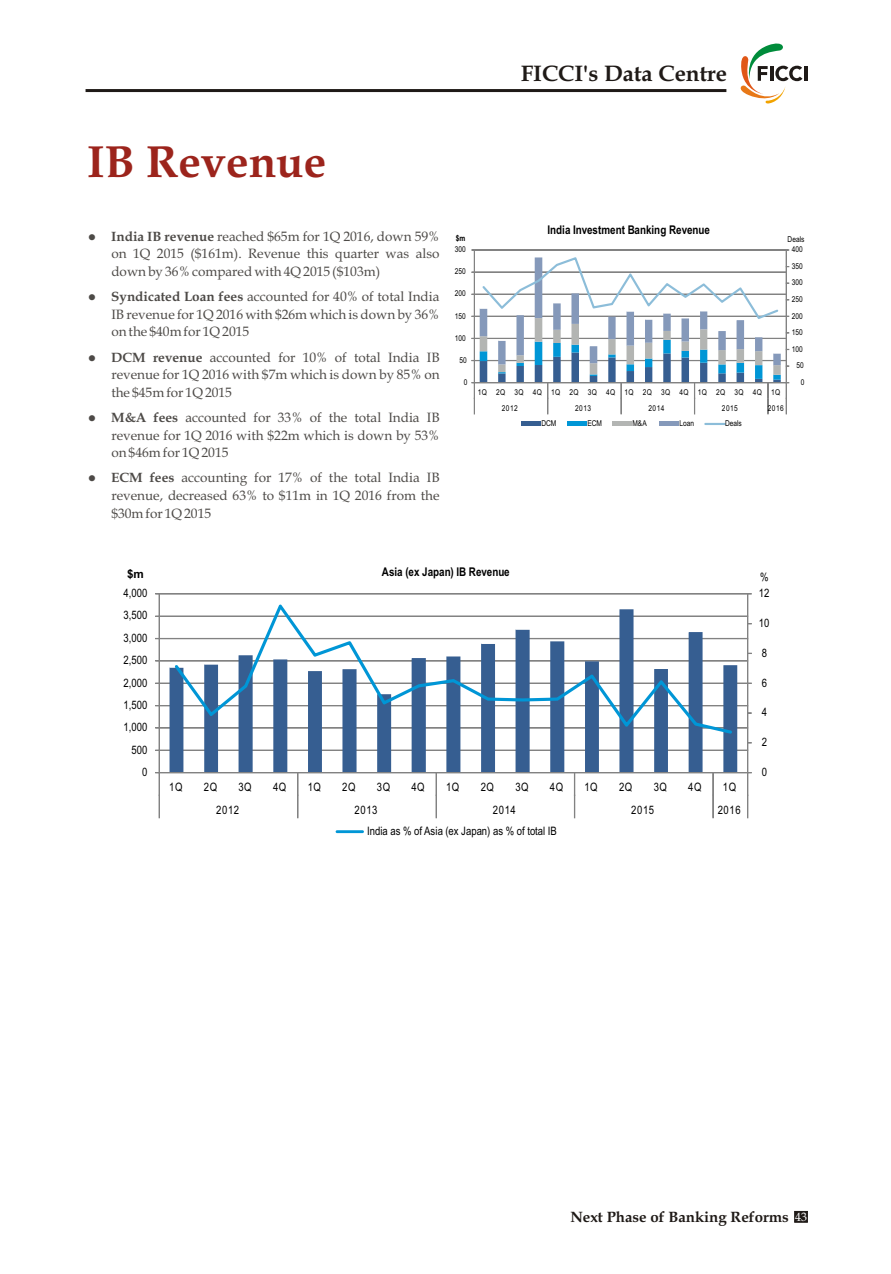
<style>
.page{position:relative;width:891px;height:1274px;background:#fff}
.page>*{position:absolute;margin:0;border:0;box-sizing:border-box;transform-origin:0 0}
.t1{font:700 45px "Book Antiqua";color:#9c241c}
.t2{font:700 22.5px "Book Antiqua";color:#1f1a17}
.t3{font:700 15px "Book Antiqua";color:#1f1a17}
.t4{font:13.5px/17.5px "Book Antiqua";color:#4d4a47;text-align:justify}
.t5{font:700 12px "Arial Narrow";color:#000}
.t6{font:11.55px "Arial Narrow";color:#000}
.t7{font:700 11.55px "Arial";color:#000}
.t8{font:8.1px "Arial Narrow";color:#000}
.t9{font:8.1px/15.6px "Arial Narrow";letter-spacing:.045em;color:#000}
.t10{font:700 8.1px "Arial Narrow";color:#000}
.s1{font-weight:700}
.s2{font-weight:400;font-size:12px;color:#fff}
</style>
<div class="page">
<svg style="left:740px;top:43px;width:62px;height:61px"></svg>
<svg style="left:804px;top:66px;width:3px;height:15px"></svg>
<hr style="left:85px;top:89px;width:641px;height:3px;background:#1f1a17">
<div style="left:474px;top:250px;width:312px;height:1px;background:#e0e0e0;border:1px solid #828282"></div>
<hr style="left:785px;top:250px;width:1px;height:133px;background:#e0e0e0">
<div style="left:474px;top:250px;width:1px;height:133px;background:#e0e0e0;border:1px solid #828282"></div>
<svg style="left:471px;top:257px;width:317px;height:157px"></svg>
<div style="left:521px;top:421px;width:19px;height:5px;background:#365e91"></div>
<div style="left:567px;top:421px;width:19px;height:5px;background:#0096d6"></div>
<div style="left:612px;top:421px;width:19px;height:5px;background:#b3b5b3"></div>
<div style="left:659px;top:421px;width:19px;height:5px;background:#8599ba"></div>
<hr style="left:704px;top:423px;width:21px;height:2px;background:#8cbdd9">
<hr style="left:159px;top:749px;width:588px;height:1px;background:#e0e0e0">
<div style="left:159px;top:727px;width:588px;height:1px;background:#e0e0e0;border:1px solid #828282"></div>
<div style="left:159px;top:705px;width:588px;height:1px;background:#e0e0e0;border:1px solid #828282"></div>
<hr style="left:159px;top:682px;width:588px;height:1px;background:#e0e0e0">
<div style="left:159px;top:660px;width:588px;height:1px;background:#e0e0e0;border:1px solid #828282"></div>
<div style="left:159px;top:638px;width:588px;height:1px;background:#e0e0e0;border:1px solid #828282"></div>
<hr style="left:159px;top:615px;width:588px;height:1px;background:#e0e0e0">
<div style="left:159px;top:593px;width:588px;height:1px;background:#e0e0e0;border:1px solid #828282"></div>
<svg style="left:170px;top:615px;width:567px;height:157px"></svg>
<div style="left:747px;top:593px;width:1px;height:179px;background:#e0e0e0;border:1px solid #828282"></div>
<div style="left:159px;top:593px;width:1px;height:179px;background:#e0e0e0;border:1px solid #828282"></div>
<div style="left:159px;top:772px;width:588px;height:1px;background:#e0e0e0;border:1px solid #828282"></div>
<svg style="left:155px;top:772px;width:5px;height:45px"></svg>
<svg style="left:297px;top:772px;width:1px;height:45px"></svg>
<svg style="left:436px;top:772px;width:1px;height:45px"></svg>
<svg style="left:574px;top:772px;width:1px;height:45px"></svg>
<svg style="left:712px;top:772px;width:1px;height:45px"></svg>
<svg style="left:747px;top:772px;width:4px;height:45px"></svg>
<svg style="left:175px;top:604px;width:556px;height:129px"></svg>
<hr style="left:335px;top:830px;width:29px;height:3px;background:#0096d6">
<svg style="left:794px;top:1210px;width:13px;height:12px"></svg>
<h2 class="t2" style="left:520px;top:65px;width:208px">FICCI's Data Centre</h2>
<h1 class="t1" style="left:87px;top:145px;width:240px">IB Revenue</h1>
<p class="t4" style="left:111px;top:229px;width:329px;text-indent:-23px">●<span class="s1">India IB revenue</span> reached $65m for 1Q 2016, down 59% on 1Q 2015 ($161m). Revenue this quarter was also down by 36% compared with 4Q 2015 ($103m)</p>
<p class="t4" style="left:111px;top:289px;width:329px;text-indent:-23px">●<span class="s1">Syndicated Loan fees</span> accounted for 40% of total India IB revenue for 1Q 2016 with $26m which is down by 36% on the $40m for 1Q 2015</p>
<p class="t4" style="left:111px;top:350px;width:329px;text-indent:-23px">●<span class="s1">DCM revenue</span> accounted for 10% of total India IB revenue for 1Q 2016 with $7m which is down by 85% on the $45m for 1Q 2015</p>
<p class="t4" style="left:111px;top:410px;width:329px;text-indent:-23px">●<span class="s1">M&amp;A fees</span> accounted for 33% of the total India IB revenue for 1Q 2016 with $22m which is down by 53% on $46m for 1Q 2015</p>
<p class="t4" style="left:111px;top:470px;width:329px;text-indent:-23px">●<span class="s1">ECM fees</span> accounting for 17% of the total India IB revenue, decreased 63% to $11m in 1Q 2016 from the $30m for 1Q 2015</p>
<p class="t5" style="left:547px;top:225px;width:164px">India Investment Banking Revenue</p>
<p class="t10" style="left:455px;top:235px;width:11px">$m</p>
<p class="t8" style="left:787px;top:235px;width:18px">Deals</p>
<p class="t8" style="left:455px;top:246px;width:13px">300</p>
<p class="t8" style="left:791px;top:246px;width:13px">400</p>
<p class="t8" style="left:455px;top:268px;width:13px">250</p>
<p class="t8" style="left:791px;top:263px;width:13px">350</p>
<p class="t8" style="left:791px;top:279px;width:13px">300</p>
<p class="t8" style="left:455px;top:290px;width:13px">200</p>
<p class="t8" style="left:791px;top:296px;width:13px">250</p>
<p class="t8" style="left:455px;top:312px;width:13px">150</p>
<p class="t8" style="left:791px;top:312px;width:13px">200</p>
<p class="t8" style="left:455px;top:335px;width:13px">100</p>
<p class="t8" style="left:791px;top:329px;width:13px">150</p>
<p class="t8" style="left:791px;top:346px;width:13px">100</p>
<p class="t8" style="left:459px;top:357px;width:9px">50</p>
<p class="t8" style="left:796px;top:362px;width:9px">50</p>
<p class="t8" style="left:463px;top:379px;width:5px">0</p>
<p class="t8" style="left:800px;top:379px;width:5px">0</p>
<p class="t9" style="left:501px;top:385px;width:280px;text-indent:-24px">1Q 2Q 3Q 4Q 1Q 2Q 3Q 4Q 1Q 2Q 3Q 4Q 1Q 2Q 3Q 4Q 1Q<br>2012</p>
<p class="t8" style="left:575px;top:405px;width:17px">2013</p>
<p class="t8" style="left:648px;top:405px;width:17px">2014</p>
<p class="t8" style="left:721px;top:405px;width:17px">2015</p>
<p class="t8" style="left:767px;top:405px;width:17px">2016</p>
<p class="t8" style="left:541px;top:420px;width:17px">DCM</p>
<p class="t8" style="left:587px;top:420px;width:16px">ECM</p>
<p class="t8" style="left:632px;top:420px;width:16px">M&amp;A</p>
<p class="t8" style="left:679px;top:420px;width:16px">Loan</p>
<p class="t8" style="left:724px;top:420px;width:18px">Deals</p>
<p class="t5" style="left:382px;top:567px;width:129px">Asia (ex Japan) IB Revenue</p>
<p class="t7" style="left:127px;top:570px;width:18px">$m</p>
<p class="t6" style="left:759px;top:573px;width:10px">%</p>
<p class="t6" style="left:124px;top:588px;width:25px">4,000</p>
<p class="t6" style="left:124px;top:611px;width:25px">3,500</p>
<p class="t6" style="left:124px;top:633px;width:25px">3,000</p>
<p class="t6" style="left:124px;top:655px;width:25px">2,500</p>
<p class="t6" style="left:124px;top:678px;width:25px">2,000</p>
<p class="t6" style="left:124px;top:700px;width:25px">1,500</p>
<p class="t6" style="left:124px;top:722px;width:25px">1,000</p>
<p class="t6" style="left:131px;top:745px;width:17px">500</p>
<p class="t6" style="left:142px;top:767px;width:7px">0</p>
<p class="t6" style="left:169px;top:782px;width:15px">1Q</p>
<p class="t6" style="left:204px;top:782px;width:15px">2Q</p>
<p class="t6" style="left:238px;top:782px;width:15px">3Q</p>
<p class="t6" style="left:273px;top:782px;width:15px">4Q</p>
<p class="t6" style="left:307px;top:782px;width:15px">1Q</p>
<p class="t6" style="left:342px;top:782px;width:15px">2Q</p>
<p class="t6" style="left:377px;top:782px;width:15px">3Q</p>
<p class="t6" style="left:411px;top:782px;width:15px">4Q</p>
<p class="t6" style="left:446px;top:782px;width:15px">1Q</p>
<p class="t6" style="left:480px;top:782px;width:15px">2Q</p>
<p class="t6" style="left:515px;top:782px;width:15px">3Q</p>
<p class="t6" style="left:549px;top:782px;width:15px">4Q</p>
<p class="t6" style="left:584px;top:782px;width:15px">1Q</p>
<p class="t6" style="left:619px;top:782px;width:15px">2Q</p>
<p class="t6" style="left:653px;top:782px;width:15px">3Q</p>
<p class="t6" style="left:688px;top:782px;width:15px">4Q</p>
<p class="t6" style="left:722px;top:782px;width:15px">1Q</p>
<p class="t6" style="left:216px;top:805px;width:24px">2012</p>
<p class="t6" style="left:354px;top:805px;width:24px">2013</p>
<p class="t6" style="left:492px;top:805px;width:24px">2014</p>
<p class="t6" style="left:631px;top:805px;width:24px">2015</p>
<p class="t6" style="left:717px;top:805px;width:24px">2016</p>
<p class="t6" style="left:367px;top:826px;width:191px">India as % of Asia (ex Japan) as % of total IB</p>
<p class="t6" style="left:758px;top:588px;width:12px">12</p>
<p class="t6" style="left:758px;top:618px;width:12px">10</p>
<p class="t6" style="left:761px;top:648px;width:7px">8</p>
<p class="t6" style="left:761px;top:678px;width:7px">6</p>
<p class="t6" style="left:761px;top:707px;width:7px">4</p>
<p class="t6" style="left:761px;top:737px;width:7px">2</p>
<p class="t6" style="left:761px;top:767px;width:7px">0</p>
<p class="t3" style="left:570px;top:1211px;width:238px">Next Phase of Banking Reforms <span class="s2">43</span></p>
</div>
